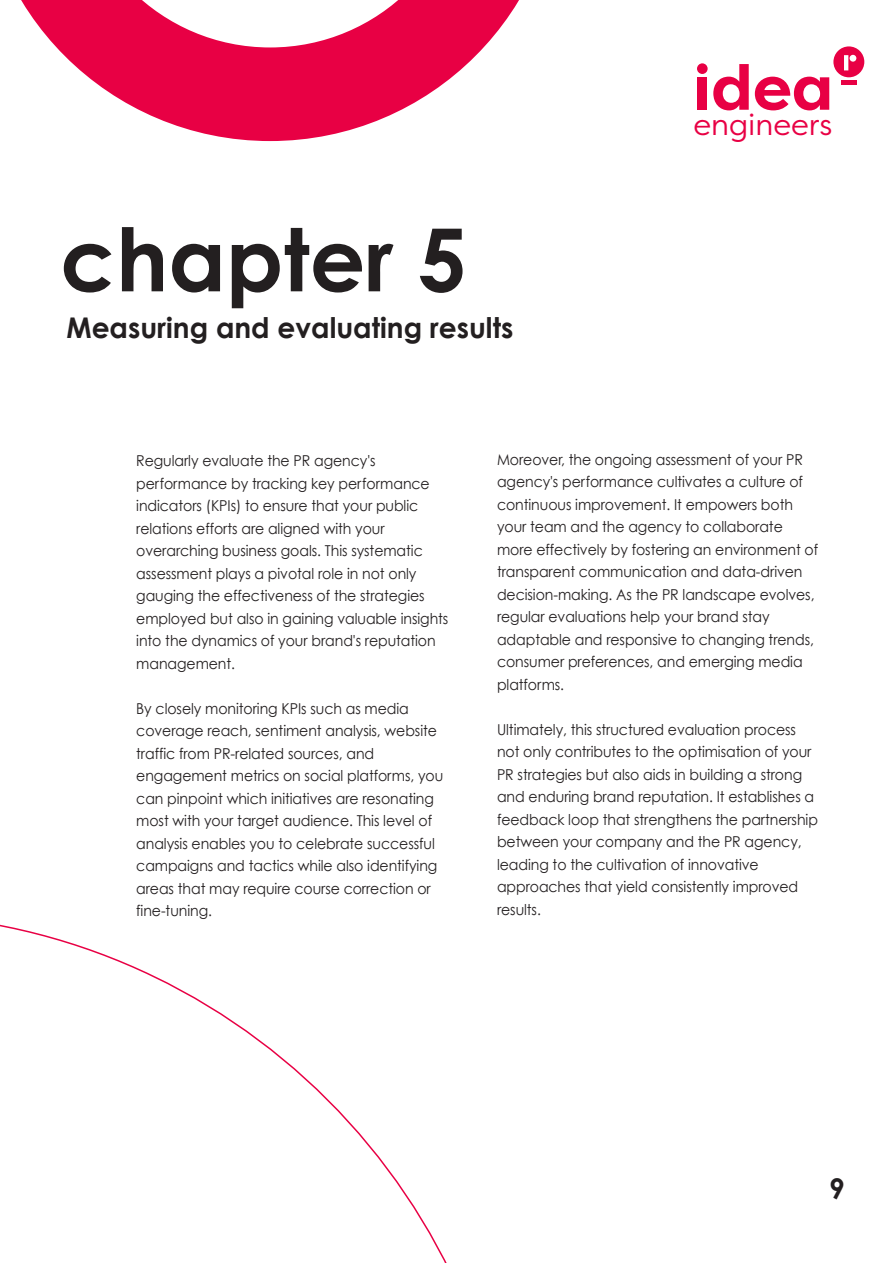
<style>
.page{position:relative;width:893px;height:1263px;background:#fff}
.page>*{position:absolute;margin:0;border:0;box-sizing:border-box;transform-origin:0 0}
.t1{font:700 87.15px "Century Gothic";color:#231f20}
.t2{font:29.85px "Filson Pro";color:#e80044}
.t3{font:700 28.5px "Century Gothic";color:#231f20}
.t4{font:15px/22.5px "Century Gothic";letter-spacing:-.005em;color:#231f20;scale:.94 1}
</style>
<div class="page">
<div style="left:698px;top:77px;width:9px;height:33px;background:#e80044"></div>
<svg style="left:713px;top:64px;width:36px;height:46px"></svg>
<div style="left:697px;top:63px;width:11px;height:11px;background:#e80044;border-radius:50%"></div>
<svg style="left:755px;top:46px;width:109px;height:64px"></svg>
<svg style="left:21px;top:0;width:498px;height:141px;fill:#e80044"></svg>
<svg style="left:0;top:924px;width:447px;height:339px"></svg>
<h1 class="t1" style="left:60px;top:205px;width:408px">chapter 5</h1>
<h3 class="t3" style="left:66px;top:310px;width:448px">Measuring and evaluating results</h3>
<h2 class="t2" style="left:693px;top:105px;width:140px">engineers</h2>
<p class="t4" style="left:136px;top:449px;width:334px">Regularly evaluate the PR agency's performance by tracking key performance indicators (KPIs) to ensure that your public relations efforts are aligned with your overarching business goals. This systematic assessment plays a pivotal role in not only gauging the effectiveness of the strategies employed but also in gaining valuable insights into the dynamics of your brand's reputation management.</p>
<p class="t4" style="left:136px;top:697px;width:328px">By closely monitoring KPIs such as media coverage reach, sentiment analysis, website traffic from PR-related sources, and engagement metrics on social platforms, you can pinpoint which initiatives are resonating most with your target audience. This level of analysis enables you to celebrate successful campaigns and tactics while also identifying areas that may require course correction or fine-tuning.</p>
<p class="t4" style="left:497px;top:448px;width:343px">Moreover, the ongoing assessment of your PR agency's performance cultivates a culture of continuous improvement. It empowers both your team and the agency to collaborate more effectively by fostering an environment of transparent communication and data-driven decision-making. As the PR landscape evolves, regular evaluations help your brand stay adaptable and responsive to changing trends, consumer preferences, and emerging media platforms.</p>
<p class="t4" style="left:497px;top:718px;width:343px">Ultimately, this structured evaluation process not only contributes to the optimisation of your PR strategies but also aids in building a strong and enduring brand reputation. It establishes a feedback loop that strengthens the partnership between your company and the PR agency, leading to the cultivation of innovative approaches that yield consistently improved results.</p>
<h3 class="t3" style="left:829px;top:1171px;width:17px">9</h3>
</div>
